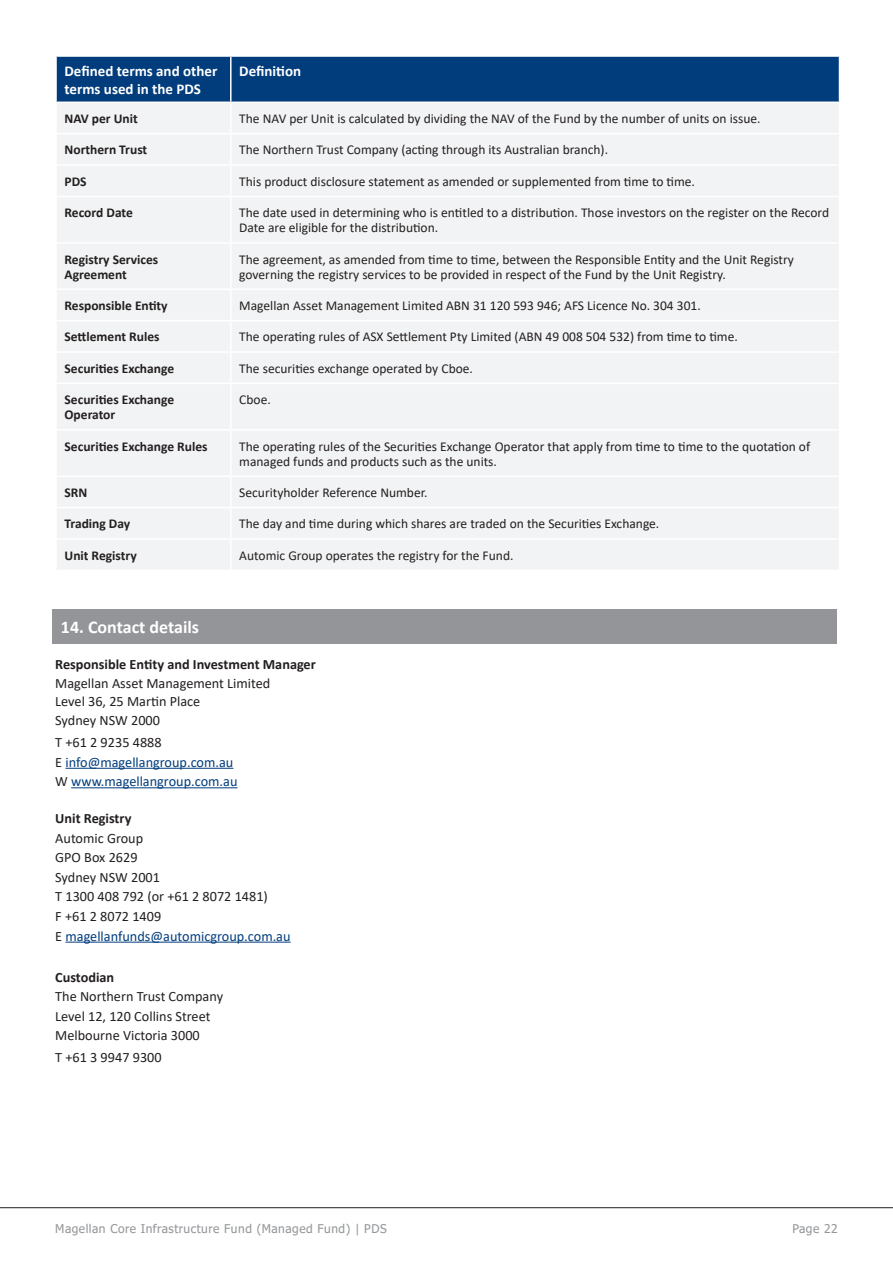
<style>
.page{position:relative;width:893px;height:1263px;background:#fff}
.page>*{position:absolute;margin:0;border:0;box-sizing:border-box;transform-origin:0 0}
.Heading_1{font:700 18px "Calibri";color:#fff}
.Table_heading{font:700 15px/18px "Calibri";color:#fff}
.Body_Text{font:14.25px "Calibri";color:#231f20}
.Body_Text-2{font:14.25px "Calibri";color:#013d7d}
.Body_text_bold{font:700 14.25px "Calibri";color:#231f20}
.Table_text{font:13.5px/15px "Calibri";color:#231f20}
.Table_text-2{font:700 13.5px/15px "Calibri";color:#231f20}
.t1{font:12px "Tahoma";letter-spacing:.04em;color:#939598}
.s1{color:#231f20}
</style>
<div class="page">
<hr style="left:0;top:1207px;width:893px;height:1px;background:#231f20">
<hr style="left:65px;top:768px;width:168px;height:1px;background:#013d7d">
<hr style="left:71px;top:787px;width:167px;height:1px;background:#013d7d">
<hr style="left:65px;top:942px;width:226px;height:1px;background:#013d7d">
<div style="left:57px;top:57px;width:782px;height:45px;background:#013d7d"></div>
<div style="left:57px;top:103px;width:173px;height:466px;background:#f2f3f4"></div>
<div style="left:232px;top:103px;width:607px;height:466px;background:#f2f3f4"></div>
<hr style="left:231px;top:133px;width:609px;height:1px;background:#fff">
<hr style="left:231px;top:164px;width:609px;height:2px;background:#fff">
<hr style="left:231px;top:196px;width:609px;height:1px;background:#fff">
<hr style="left:231px;top:242px;width:609px;height:2px;background:#fff">
<hr style="left:231px;top:288px;width:609px;height:2px;background:#fff">
<hr style="left:231px;top:320px;width:609px;height:1px;background:#fff">
<hr style="left:231px;top:351px;width:609px;height:2px;background:#fff">
<hr style="left:231px;top:383px;width:609px;height:1px;background:#fff">
<hr style="left:231px;top:429px;width:609px;height:1px;background:#fff">
<hr style="left:231px;top:475px;width:609px;height:2px;background:#fff">
<hr style="left:231px;top:507px;width:609px;height:1px;background:#fff">
<hr style="left:231px;top:538px;width:609px;height:2px;background:#fff">
<hr style="left:230px;top:57px;width:2px;height:45px;background:#fff">
<hr style="left:55px;top:133px;width:176px;height:1px;background:#fff">
<hr style="left:55px;top:164px;width:176px;height:2px;background:#fff">
<hr style="left:55px;top:196px;width:176px;height:1px;background:#fff">
<hr style="left:55px;top:242px;width:176px;height:2px;background:#fff">
<hr style="left:55px;top:288px;width:176px;height:2px;background:#fff">
<hr style="left:55px;top:320px;width:176px;height:1px;background:#fff">
<hr style="left:55px;top:351px;width:176px;height:2px;background:#fff">
<hr style="left:55px;top:383px;width:176px;height:1px;background:#fff">
<hr style="left:55px;top:429px;width:176px;height:1px;background:#fff">
<hr style="left:55px;top:475px;width:176px;height:2px;background:#fff">
<hr style="left:55px;top:507px;width:176px;height:1px;background:#fff">
<hr style="left:55px;top:538px;width:176px;height:2px;background:#fff">
<div style="left:52px;top:609px;width:785px;height:34px;background:#939598"></div>
<p class="Table_heading" style="left:65px;top:62px;width:154px">Defined terms and other terms used in the PDS</p>
<p class="Table_heading" style="left:239px;top:62px;width:63px">Definition</p>
<p class="Table_text-2" style="left:65px;top:111px;width:75px">NAV per Unit</p>
<p class="Table_text" style="left:239px;top:111px;width:523px">The NAV per Unit is calculated by dividing the NAV of the Fund by the number of units on issue.</p>
<p class="Table_text-2" style="left:65px;top:142px;width:84px">Northern Trust</p>
<p class="Table_text" style="left:239px;top:142px;width:370px">The Northern Trust Company (acting through its Australian branch).</p>
<p class="Table_text-2" style="left:65px;top:174px;width:24px">PDS</p>
<p class="Table_text" style="left:239px;top:173px;width:457px">This product disclosure statement as amended or supplemented from time to time.</p>
<p class="Table_text-2" style="left:65px;top:205px;width:70px">Record Date</p>
<p class="Table_text" style="left:239px;top:205px;width:591px">The date used in determining who is entitled to a distribution. Those investors on the register on the Record<br>Date are eligible for the distribution.</p>
<p class="Table_text-2" style="left:65px;top:251px;width:95px">Registry Services<br>Agreement</p>
<p class="Table_text" style="left:239px;top:251px;width:556px">The agreement, as amended from time to time, between the Responsible Entity and the Unit Registry governing the registry services to be provided in respect of the Fund by the Unit Registry.</p>
<p class="Table_text-2" style="left:65px;top:298px;width:105px">Responsible Entity</p>
<p class="Table_text" style="left:239px;top:298px;width:463px">Magellan Asset Management Limited ABN 31 120 593 946; AFS Licence No. 304 301.</p>
<p class="Table_text-2" style="left:65px;top:329px;width:97px">Settlement Rules</p>
<p class="Table_text" style="left:239px;top:329px;width:500px">The operating rules of ASX Settlement Pty Limited (ABN 49 008 504 532) from time to time.</p>
<p class="Table_text-2" style="left:65px;top:361px;width:111px">Securities Exchange</p>
<p class="Table_text" style="left:239px;top:360px;width:235px">The securities exchange operated by Cboe.</p>
<p class="Table_text-2" style="left:65px;top:392px;width:111px">Securities Exchange<br>Operator</p>
<p class="Table_text" style="left:239px;top:392px;width:33px">Cboe.</p>
<p class="Table_text-2" style="left:65px;top:438px;width:145px">Securities Exchange Rules</p>
<p class="Table_text" style="left:239px;top:438px;width:572px">The operating rules of the Securities Exchange Operator that apply from time to time to the quotation of managed funds and products such as the units.</p>
<p class="Table_text-2" style="left:65px;top:485px;width:24px">SRN</p>
<p class="Table_text" style="left:239px;top:485px;width:190px">Securityholder Reference Number.</p>
<p class="Table_text-2" style="left:65px;top:516px;width:67px">Trading Day</p>
<p class="Table_text" style="left:239px;top:516px;width:422px">The day and time during which shares are traded on the Securities Exchange.</p>
<p class="Table_text-2" style="left:65px;top:547px;width:74px">Unit Registry</p>
<p class="Table_text" style="left:239px;top:547px;width:276px">Automic Group operates the registry for the Fund.</p>
<p class="Heading_1" style="left:61px;top:614px;width:140px">14. Contact details</p>
<p class="Body_text_bold" style="left:55px;top:654px;width:262px">Responsible Entity and Investment Manager</p>
<p class="Body_Text" style="left:55px;top:674px;width:217px">Magellan Asset Management Limited</p>
<p class="Body_Text" style="left:55px;top:691px;width:146px">Level 36, 25 Martin Place</p>
<p class="Body_Text" style="left:55px;top:711px;width:106px">Sydney NSW 2000</p>
<p class="Body_Text" style="left:55px;top:732px;width:108px">T +61 2 9235 4888</p>
<p class="Body_Text-2" style="left:55px;top:752px;width:180px"><span class="s1">E</span> info@magellangroup.com.au</p>
<p class="Body_Text-2" style="left:55px;top:771px;width:184px"><span class="s1">W</span> www.magellangroup.com.au</p>
<p class="Body_text_bold" style="left:55px;top:808px;width:78px">Unit Registry</p>
<p class="Body_Text" style="left:55px;top:828px;width:89px">Automic Group</p>
<p class="Body_Text" style="left:55px;top:848px;width:84px">GPO Box 2629</p>
<p class="Body_Text" style="left:55px;top:867px;width:106px">Sydney NSW 2001</p>
<p class="Body_Text" style="left:55px;top:887px;width:214px">T 1300 408 792 (or +61 2 8072 1481)</p>
<p class="Body_Text" style="left:55px;top:906px;width:107px">F +61 2 8072 1409</p>
<p class="Body_Text-2" style="left:55px;top:926px;width:237px"><span class="s1">E</span> magellanfunds@automicgroup.com.au</p>
<p class="Body_text_bold" style="left:55px;top:967px;width:61px">Custodian</p>
<p class="Body_Text" style="left:55px;top:987px;width:169px">The Northern Trust Company</p>
<p class="Body_Text" style="left:55px;top:1006px;width:157px">Level 12, 120 Collins Street</p>
<p class="Body_Text" style="left:55px;top:1026px;width:146px">Melbourne Victoria 3000</p>
<p class="Body_Text" style="left:55px;top:1047px;width:108px">T +61 3 9947 9300</p>
<p class="t1" style="left:55px;top:1221px;width:333px">Magellan Core Infrastructure Fund (Managed Fund) | PDS</p>
<p class="t1" style="left:792px;top:1221px;width:47px">Page 22</p>
</div>
